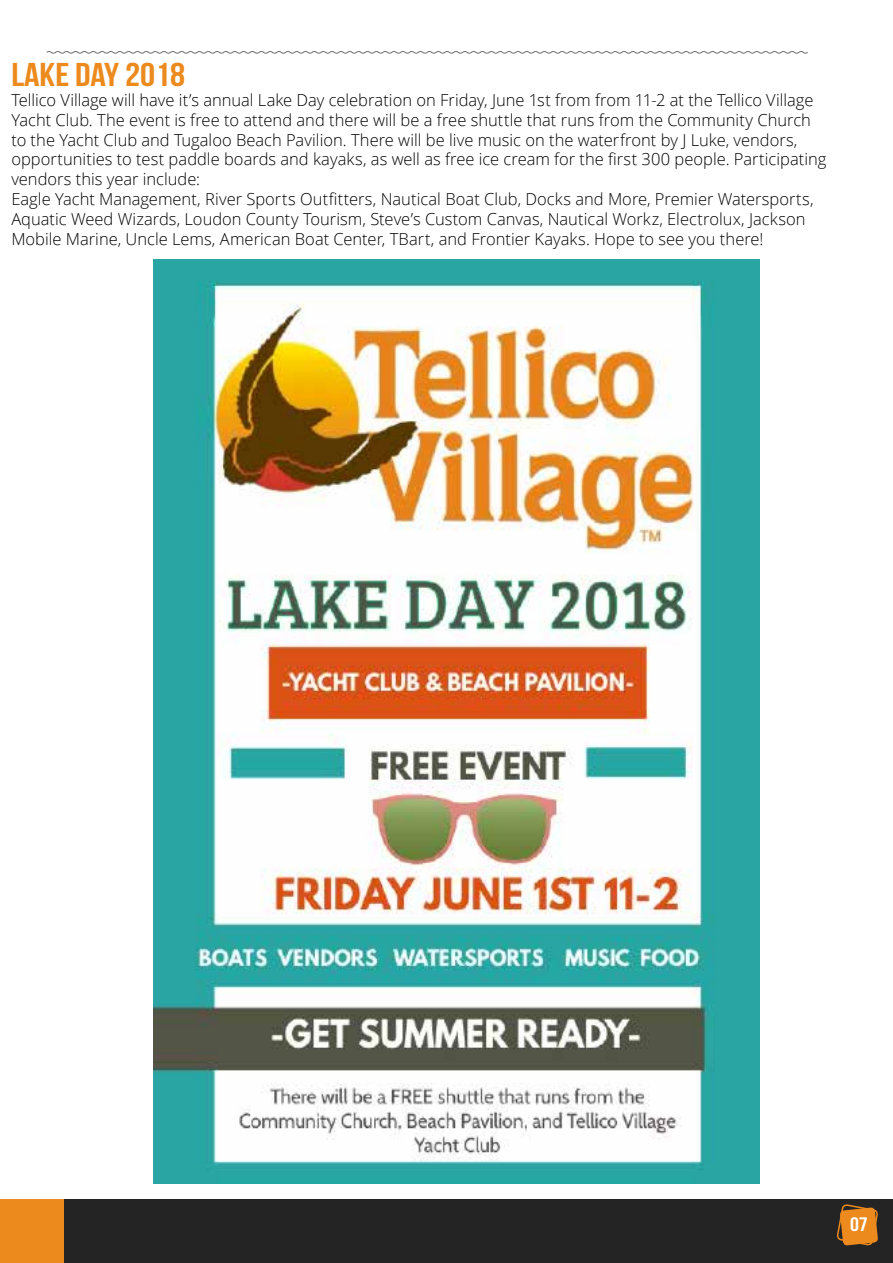
<style>
.page{position:relative;width:893px;height:1263px;background:#fff}
.page>*{position:absolute;margin:0;border:0;box-sizing:border-box;transform-origin:0 0}
.t1{font:700 33px "Bebas Neue";color:#ec8a1d;scale:1.15 1}
.t2{font:700 19.5px "Bebas Neue";color:#fff;scale:1.15 1}
.t3{font:300 16.5px/19.8px "Open Sans";color:#000}
</style>
<div class="page">
<div style="left:0;top:1199px;width:893px;height:64px;background:#252425"></div>
<div style="left:0;top:1199px;width:64px;height:64px;background:#ec8a1d"></div>
<svg style="left:836px;top:1204px;width:42px;height:42px"></svg>
<svg style="left:46px;top:51px;width:762px;height:3px"></svg>
<img style="left:154px;top:260px;width:605px;height:923px">
<h1 class="t1" style="left:11px;top:56px;width:153px">LAKE DAY 2018</h1>
<p class="t3" style="left:11px;top:90px;width:817px">Tellico Village will have it’s annual Lake Day celebration on Friday, June 1st from from 11-2 at the Tellico Village Yacht Club. The event is free to attend and there will be a free shuttle that runs from the Community Church to the Yacht Club and Tugaloo Beach Pavilion. There will be live music on the waterfront by J Luke, vendors, opportunities to test paddle boards and kayaks, as well as free ice cream for the first 300 people. Participating vendors this year include:<br>Eagle Yacht Management, River Sports Outfitters, Nautical Boat Club, Docks and More, Premier Watersports, Aquatic Weed Wizards, Loudon County Tourism, Steve’s Custom Canvas, Nautical Workz, Electrolux, Jackson Mobile Marine, Uncle Lems, American Boat Center, TBart, and Frontier Kayaks. Hope to see you there!</p>
<p class="t2" style="left:850px;top:1213px;width:17px">07</p>
</div>
